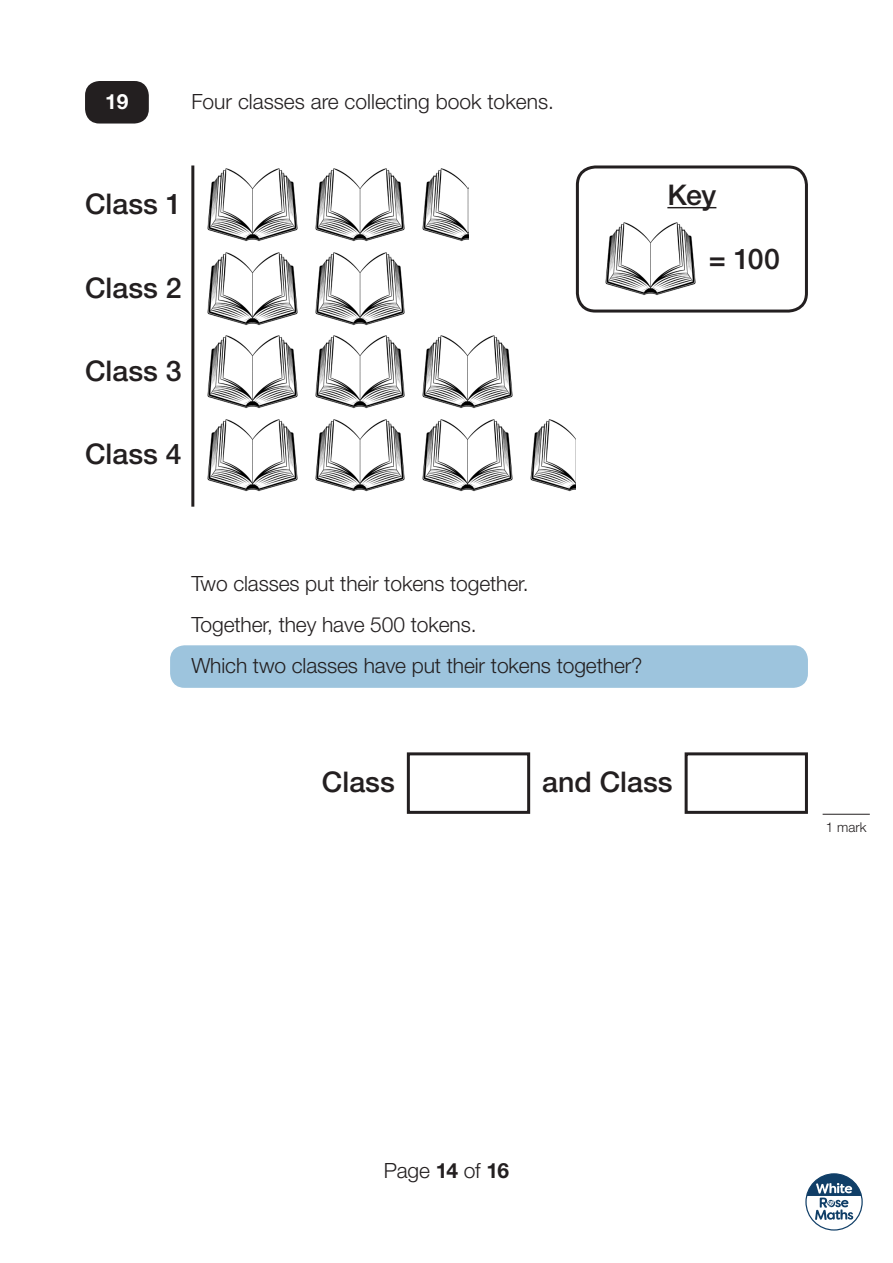
<style>
.page{position:relative;width:893px;height:1263px;background:#fff}
.page>*{position:absolute;margin:0;border:0;box-sizing:border-box;transform-origin:0 0}
.t1{font:500 28.5px "Helvetica Neue";color:#231f20}
.t2{font:300 21px "Helvetica Neue";letter-spacing:-.005em;color:#231f20}
.t3{font:700 21px "Helvetica Neue";color:#fff}
.t4{font:300 13.5px "Helvetica Neue";color:#231f20}
.s1{font-weight:700}
</style>
<div class="page">
<svg style="left:805px;top:1173px;width:58px;height:57px"></svg>
<hr style="left:191px;top:165px;width:3px;height:342px;background:#231f20">
<div style="left:85px;top:81px;width:64px;height:43px;background:#231f20;border-radius:14px"></div>
<hr style="left:823px;top:814px;width:47px;height:1px;background:#231f20">
<div style="left:170px;top:645px;width:638px;height:43px;background:#9dc4dd;border-radius:14px"></div>
<img style="left:207px;top:168px;width:91px;height:73px">
<img style="left:315px;top:168px;width:90px;height:74px">
<img style="left:422px;top:168px;width:46px;height:74px">
<img style="left:207px;top:252px;width:91px;height:73px">
<img style="left:315px;top:252px;width:90px;height:74px">
<img style="left:207px;top:335px;width:91px;height:73px">
<img style="left:315px;top:335px;width:90px;height:74px">
<img style="left:422px;top:335px;width:91px;height:73px">
<img style="left:207px;top:419px;width:91px;height:73px">
<img style="left:315px;top:419px;width:90px;height:73px">
<img style="left:422px;top:419px;width:91px;height:73px">
<img style="left:530px;top:419px;width:46px;height:73px">
<div style="left:576px;top:165px;width:232px;height:148px;border:3px solid #231f20;border-radius:18px"></div>
<img style="left:605px;top:222px;width:91px;height:73px">
<hr style="left:667px;top:207px;width:49px;height:1px;background:#231f20">
<div style="left:407px;top:752px;width:123px;height:62px;border:3px solid #231f20"></div>
<div style="left:685px;top:752px;width:123px;height:62px;border:3px solid #231f20"></div>
<p class="t3" style="left:105px;top:88px;width:25px">19</p>
<p class="t2" style="left:191px;top:88px;width:364px">Four classes are collecting book tokens.</p>
<p class="t1" style="left:85px;top:187px;width:98px">Class 1</p>
<p class="t1" style="left:85px;top:270px;width:98px">Class 2</p>
<p class="t1" style="left:85px;top:354px;width:98px">Class 3</p>
<p class="t1" style="left:85px;top:437px;width:98px">Class 4</p>
<p class="t1" style="left:667px;top:178px;width:51px">Key</p>
<p class="t1" style="left:709px;top:242px;width:73px">= 100</p>
<p class="t2" style="left:191px;top:570px;width:339px">Two classes put their tokens together.</p>
<p class="t2" style="left:191px;top:611px;width:287px">Together, they have 500 tokens.</p>
<p class="t2" style="left:191px;top:652px;width:453px">Which two classes have put their tokens together?</p>
<p class="t1" style="left:322px;top:764px;width:74px">Class</p>
<p class="t1" style="left:542px;top:764px;width:132px">and Class</p>
<p class="t4" style="left:826px;top:818px;width:42px">1 mark</p>
<p class="t2" style="left:384px;top:1157px;width:127px">Page <span class="s1">14</span> of <span class="s1">16</span></p>
</div>
